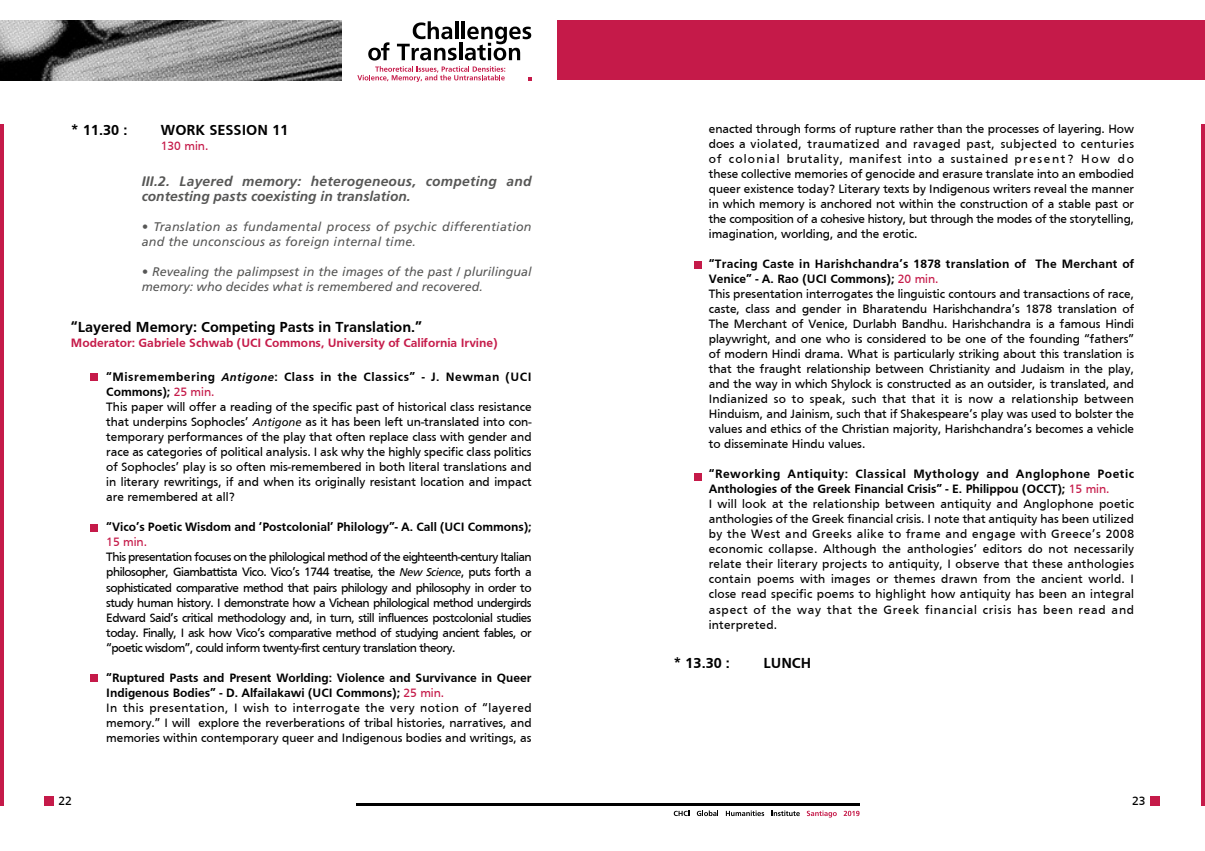
<style>
.page{position:relative;width:1205px;height:851px;background:#fff}
.page>*{position:absolute;margin:0;border:0;box-sizing:border-box;transform-origin:0 0}
.t1{font:700 15px "Frutiger";color:#000}
.t2{font:italic 700 13.75px/15px "Frutiger LT Std";letter-spacing:.02em;color:#575756}
.t3{font:12.5px/15px "Frutiger";color:#000}
.t4{font:12.5px/15px "Frutiger";letter-spacing:.02em;color:#000}
.t5{font:italic 12.5px/15px "Frutiger LT Std";color:#575756}
.t6{font:italic 12.5px/15px "Frutiger LT Std";letter-spacing:.02em;color:#575756}
.t7{font:700 12.5px "Frutiger";color:#000}
.t8{font:700 12.5px "Frutiger";color:#c51a49}
.t9{font:12.5px "Frutiger";color:#c51a49}
.s1{font-weight:700}
.s2{font-family:"Frutiger LT Std";font-weight:700;font-style:italic;font-size:11.25px}
.s3{color:#c51a49}
.s4{font-family:"Frutiger LT Std";font-style:italic;font-size:11.25px}
</style>
<div class="page">
<div style="left:1150px;top:796px;width:10px;height:9px;background:#c51a49"></div>
<div style="left:45px;top:796px;width:9px;height:9px;background:#c51a49"></div>
<hr style="left:1201px;top:124px;width:4px;height:681px;background:#c51a49">
<hr style="left:0;top:124px;width:4px;height:681px;background:#c51a49">
<hr style="left:455px;top:21px;width:3px;height:18px;background:#000">
<hr style="left:462px;top:21px;width:3px;height:18px;background:#000">
<svg style="left:368px;top:42px;width:21px;height:18px"></svg>
<svg style="left:397px;top:21px;width:60px;height:39px"></svg>
<hr style="left:459px;top:42px;width:3px;height:18px;background:#000">
<svg style="left:465px;top:27px;width:66px;height:33px"></svg>
<svg style="left:357px;top:66px;width:148px;height:16px"></svg>
<svg style="left:674px;top:810px;width:15px;height:5px"></svg>
<svg style="left:697px;top:810px;width:21px;height:6px"></svg>
<svg style="left:726px;top:810px;width:38px;height:6px"></svg>
<svg style="left:771px;top:810px;width:29px;height:6px"></svg>
<svg style="left:807px;top:810px;width:30px;height:7px"></svg>
<svg style="left:844px;top:810px;width:15px;height:6px"></svg>
<hr style="left:356px;top:803px;width:503px;height:2px;background:#000">
<div style="left:557px;top:20px;width:648px;height:60px;background:#c51a49"></div>
<img style="left:0;top:20px;width:341px;height:60px">
<div style="left:91px;top:374px;width:7px;height:7px;background:#c51a49"></div>
<div style="left:91px;top:524px;width:7px;height:7px;background:#c51a49"></div>
<div style="left:91px;top:674px;width:7px;height:7px;background:#c51a49"></div>
<div style="left:695px;top:261px;width:7px;height:7px;background:#c51a49"></div>
<div style="left:695px;top:473px;width:7px;height:7px;background:#c51a49"></div>
<p class="t1" style="left:71px;top:121px;width:58px">* 11.30 :</p>
<p class="t1" style="left:161px;top:121px;width:129px">WORK SESSION 11</p>
<p class="t9" style="left:161px;top:139px;width:49px">130 min.</p>
<p class="t2" style="left:142px;top:173px;width:391px">III.2. Layered memory: heterogeneous, competing and contesting pasts coexisting in translation.</p>
<p class="t6" style="left:142px;top:219px;width:391px">• Translation as fundamental process of psychic differentiation and the unconscious as foreign internal time.</p>
<p class="t5" style="left:142px;top:264px;width:391px">• Revealing the palimpsest in the images of the past / plurilingual memory: who decides what is remembered and recovered.</p>
<p class="t1" style="left:71px;top:318px;width:353px">“Layered Memory: Competing Pasts in Translation.”</p>
<p class="t8" style="left:71px;top:335px;width:428px">Moderator: Gabriele Schwab (UCI Commons, University of California Irvine)</p>
<p class="t3" style="left:106px;top:369px;width:427px"><span class="s1">“Misremembering</span> <span class="s2">Antigone</span><span class="s1">: Class in the Classics” - J. Newman (UCI Commons);</span> <span class="s3">25 min.<br></span>This paper will offer a reading of the specific past of historical class resistance that underpins Sophocles’ <span class="s4">Antigone</span> as it has been left un-translated into con&shy;temporary performances of the play that often replace class with gender and race as categories of political analysis. I ask why the highly specific class politics of Sophocles’ play is so often mis-remembered in both literal translations and in literary rewritings, if and when its originally resistant location and impact are remembered at all?</p>
<p class="t7" style="left:106px;top:520px;width:427px">“Vico’s Poetic Wisdom and ‘Postcolonial’ Philology”- A. Call (UCI Commons);</p>
<p class="t9" style="left:106px;top:535px;width:42px">15 min.</p>
<p class="t3" style="left:106px;top:549px;width:427px;text-align:justify">This presentation focuses on the philological method of the eighteenth-century Italian philosopher, Giambattista Vico. Vico’s 1744 treatise, the <span class="s4">New Science</span>, puts forth a sophisticated comparative method that pairs philology and philosophy in order to study human history. I demonstrate how a Vichean philological method undergirds Edward Said’s critical methodology and, in turn, still influences postcolonial studies today. Finally, I ask how Vico’s comparative method of studying ancient fables, or “poetic wisdom”, could inform twenty-first century translation theory.</p>
<p class="t3" style="left:106px;top:669px;width:427px"><span class="s1">“Ruptured Pasts and Present Worlding: Violence and Survivance in Queer Indigenous Bodies” - D. Alfailakawi (UCI Commons);</span> <span class="s3">25 min.<br></span>In this presentation, I wish to interrogate the very notion of “layered memory.” I will explore the reverberations of tribal histories, narratives, and memories within contemporary queer and Indigenous bodies and writings, as</p>
<p class="t3" style="left:709px;top:121px;width:427px;text-align:justify">enacted through forms of rupture rather than the processes of layering. How does a violated, traumatized and ravaged past, subjected to centuries of colonial brutality, manifest into a sustained present? How do these collective memories of genocide and erasure translate into an embodied queer existence today? Literary texts by Indigenous writers reveal the manner in which memory is anchored not within the construction of a stable past or the composition of a cohesive history, but through the modes of the storytelling, imagination, worlding, and the erotic.</p>
<p class="t3" style="left:709px;top:256px;width:427px"><span class="s1">“Tracing Caste in Harishchandra’s 1878 translation of The Merchant of Venice” - A. Rao (UCI Commons);</span> <span class="s3">20 min.<br></span>This presentation interrogates the linguistic contours and transactions of race, caste, class and gender in Bharatendu Harishchandra’s 1878 translation of The Merchant of Venice, Durlabh Bandhu. Harishchandra is a famous Hindi playwright, and one who is considered to be one of the founding “fathers” of modern Hindi drama. What is particularly striking about this translation is that the fraught relationship between Christianity and Judaism in the play, and the way in which Shylock is constructed as an outsider, is translated, and Indianized so to speak, such that that it is now a relationship between Hinduism, and Jainism, such that if Shakespeare’s play was used to bolster the values and ethics of the Christian majority, Harishchandra’s becomes a vehicle to disseminate Hindu values.</p>
<p class="t4" style="left:709px;top:466px;width:427px"><span class="s1">“Reworking Antiquity: Classical Mythology and Anglophone Poetic Anthologies of the Greek Financial Crisis” - E. Philippou (OCCT);</span> <span class="s3">15 min.<br></span>I will look at the relationship between antiquity and Anglophone poetic anthologies of the Greek financial crisis. I note that antiquity has been utilized by the West and Greeks alike to frame and engage with Greece’s 2008 economic collapse. Although the anthologies’ editors do not necessarily relate their literary projects to antiquity, I observe that these anthologies contain poems with images or themes drawn from the ancient world. I close read specific poems to highlight how antiquity has been an integral aspect of the way that the Greek financial crisis has been read and interpreted.</p>
<p class="t1" style="left:673px;top:654px;width:58px">* 13.30 :</p>
<p class="t1" style="left:763px;top:654px;width:49px">LUNCH</p>
<p class="t3" style="left:58px;top:793px;width:15px">22</p>
<p class="t3" style="left:1132px;top:793px;width:15px">23</p>
</div>
